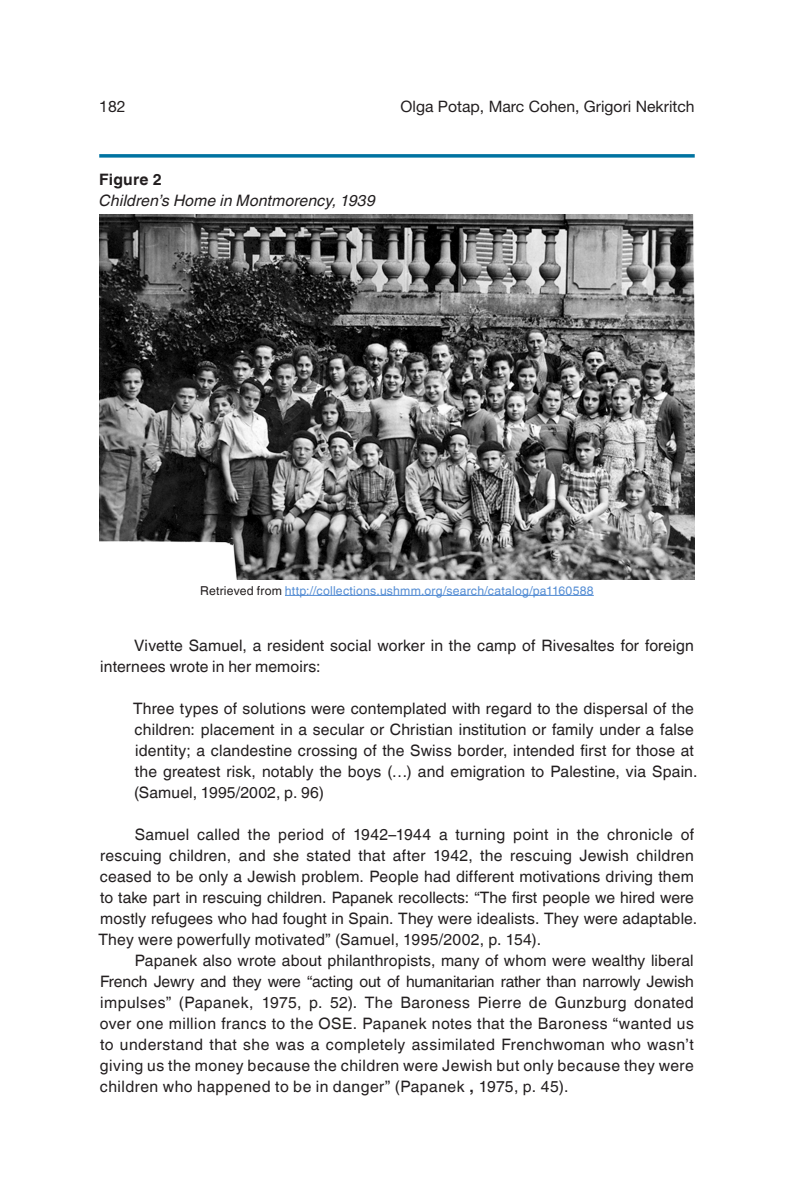
<style>
.page{position:relative;width:794px;height:1191px;background:#fff}
.page>*{position:absolute;margin:0;border:0;box-sizing:border-box;transform-origin:0 0}
.t1{font:15.75px/21px "Helvetica World";letter-spacing:.01em;color:#231f20}
.t2{font:15.75px "Helvetica Neue";color:#231f20}
.t3{font:italic 15.75px "Helvetica World";letter-spacing:.01em;color:#231f20}
.t4{font:700 15.75px "Helvetica World";letter-spacing:.01em;color:#231f20}
.t5{font:12.25px "Helvetica World";letter-spacing:.02em;color:#548dd4}
.s1{color:#231f20}
.s2{font-weight:700}
</style>
<div class="page">
<svg style="left:99px;top:154px;width:595px;height:4px;background:#1f84ac"></svg>
<hr style="left:285px;top:595px;width:309px;height:1px;background:#548dd4">
<img style="left:99px;top:215px;width:596px;height:364px">
<p class="t2" style="left:99px;top:97px;width:28px">182</p>
<p class="t2" style="left:400px;top:97px;width:296px">Olga Potap, Marc Cohen, Grigori Nekritch</p>
<p class="t4" style="left:99px;top:170px;width:64px">Figure 2</p>
<p class="t3" style="left:99px;top:191px;width:278px">Children’s Home in Montmorency, 1939</p>
<p class="t5" style="left:200px;top:583px;width:395px"><span class="s1">Retrieved from</span> http://collections.ushmm.org/search/catalog/pa1160588</p>
<p class="t1" style="left:100px;top:635px;width:595px;text-indent:34px">Vivette Samuel, a resident social worker in the camp of Rivesaltes for foreign internees wrote in her memoirs:</p>
<p class="t1" style="left:133px;top:698px;width:566px">Three types of solutions were contemplated with regard to the dispersal of the children: placement in a secular or Christian institution or family under a false identity; a clandestine crossing of the Swiss border, intended first for those at the greatest risk, notably the boys (…) and emigration to Palestine, via Spain. (Samuel, 1995/2002, p. 96)</p>
<p class="t1" style="left:98px;top:824px;width:600px;text-indent:36px">Samuel called the period of 1942–1944 a turning point in the chronicle of rescuing children, and she stated that after 1942, the rescuing Jewish children ceased to be only a Jewish problem. People had different motivations driving them to take part in rescuing children. Papanek recollects: “The first people we hired were mostly refugees who had fought in Spain. They were idealists. They were adaptable.<br>They were powerfully motivated” (Samuel, 1995/2002, p. 154).</p>
<p class="t1" style="left:100px;top:950px;width:595px;text-align:justify;text-indent:35px">Papanek also wrote about philanthropists, many of whom were wealthy liberal French Jewry and they were “acting out of humanitarian rather than narrowly Jewish impulses” (Papanek, 1975, p. 52). The Baroness Pierre de Gunzburg donated over one million francs to the OSE. Papanek notes that the Baroness “wanted us to understand that she was a completely assimilated Frenchwoman who wasn’t giving us the money because the children were Jewish but only because they were children who happened to be in danger” (Papanek <span class="s2">,</span> 1975, p. 45).</p>
</div>
